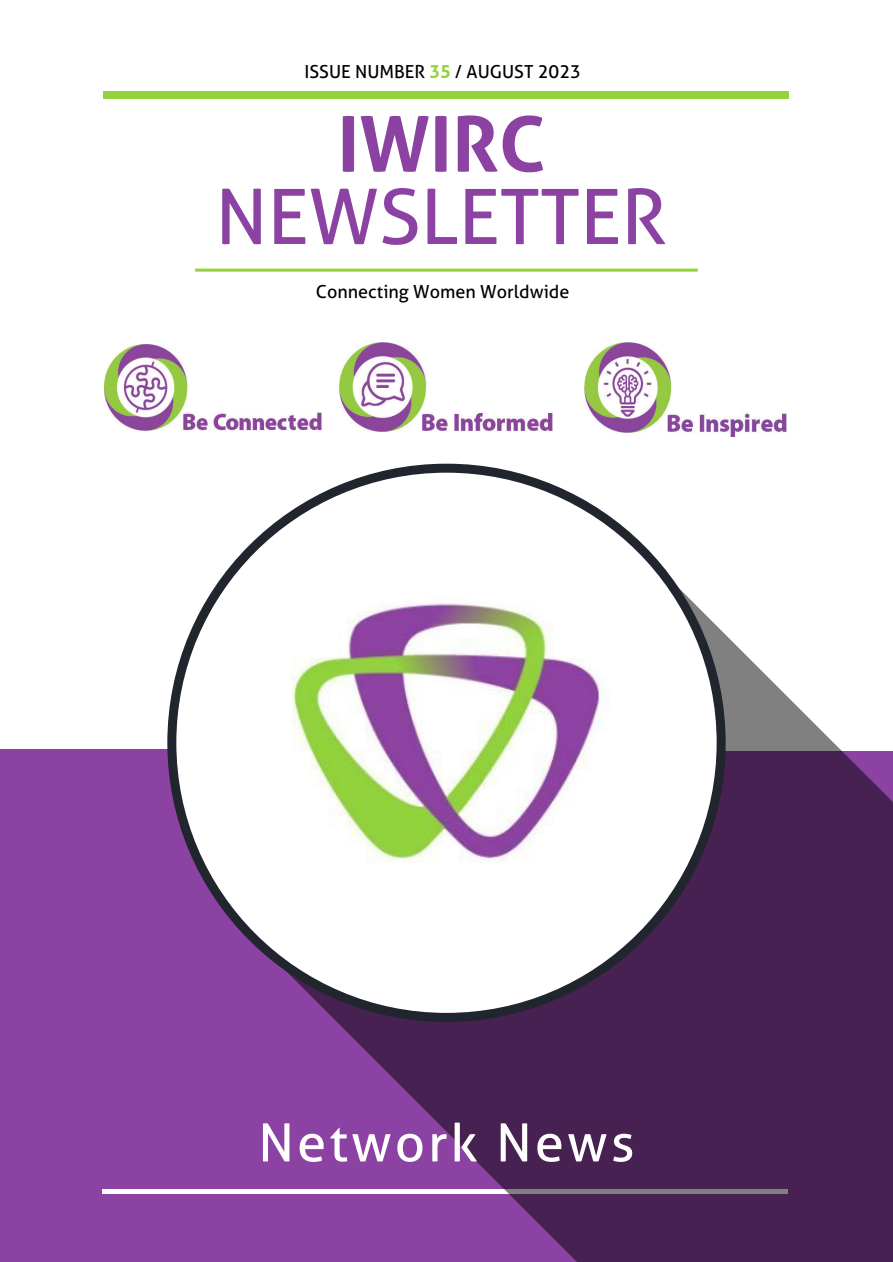
<style>
.page{position:relative;width:893px;height:1262px;background:#fff}
.page>*{position:absolute;margin:0;border:0;box-sizing:border-box;transform-origin:0 0}
.t1{font:76.5px "Aller";color:#8c42a2}
.t2{font:700 76.5px "Aller";color:#8c42a2}
.t3{font:52.5px "Aller";letter-spacing:.055em;color:#fff}
.t4{font:18px "Aller";color:#000}
.s1{font-weight:700;color:#92d23c}
</style>
<div class="page">
<div style="left:0;top:749px;width:175px;height:513px;background:#8c42a2"></div>
<div style="left:104px;top:91px;width:685px;height:7px;background:#92d23c"></div>
<svg style="left:195px;top:268px;width:503px;height:4px;background:#acdd6c"></svg>
<svg style="left:174px;top:762px;width:81px;height:500px;fill:#8c42a2"></svg>
<div style="left:102px;top:1189px;width:686px;height:5px;background:#fff"></div>
<svg style="left:255px;top:552px;width:637px;height:710px;fill:#462551"></svg>
<img style="left:273px;top:564px;width:349px;height:349px">
<img style="left:105px;top:344px;width:217px;height:87px">
<img style="left:339px;top:343px;width:214px;height:89px">
<img style="left:584px;top:342px;width:203px;height:95px">
<p class="t4" style="left:304px;top:65px;width:278px">ISSUE NUMBER <span class="s1">35</span> / AUGUST 2023</p>
<h1 class="t2" style="left:337px;top:115px;width:210px">IWIRC</h1>
<h1 class="t1" style="left:215px;top:187px;width:453px">NEWSLETTER</h1>
<p class="t4" style="left:316px;top:285px;width:255px">Connecting Women Worldwide</p>
<h2 class="t3" style="left:258px;top:1122px;width:378px">Network News</h2>
</div>
